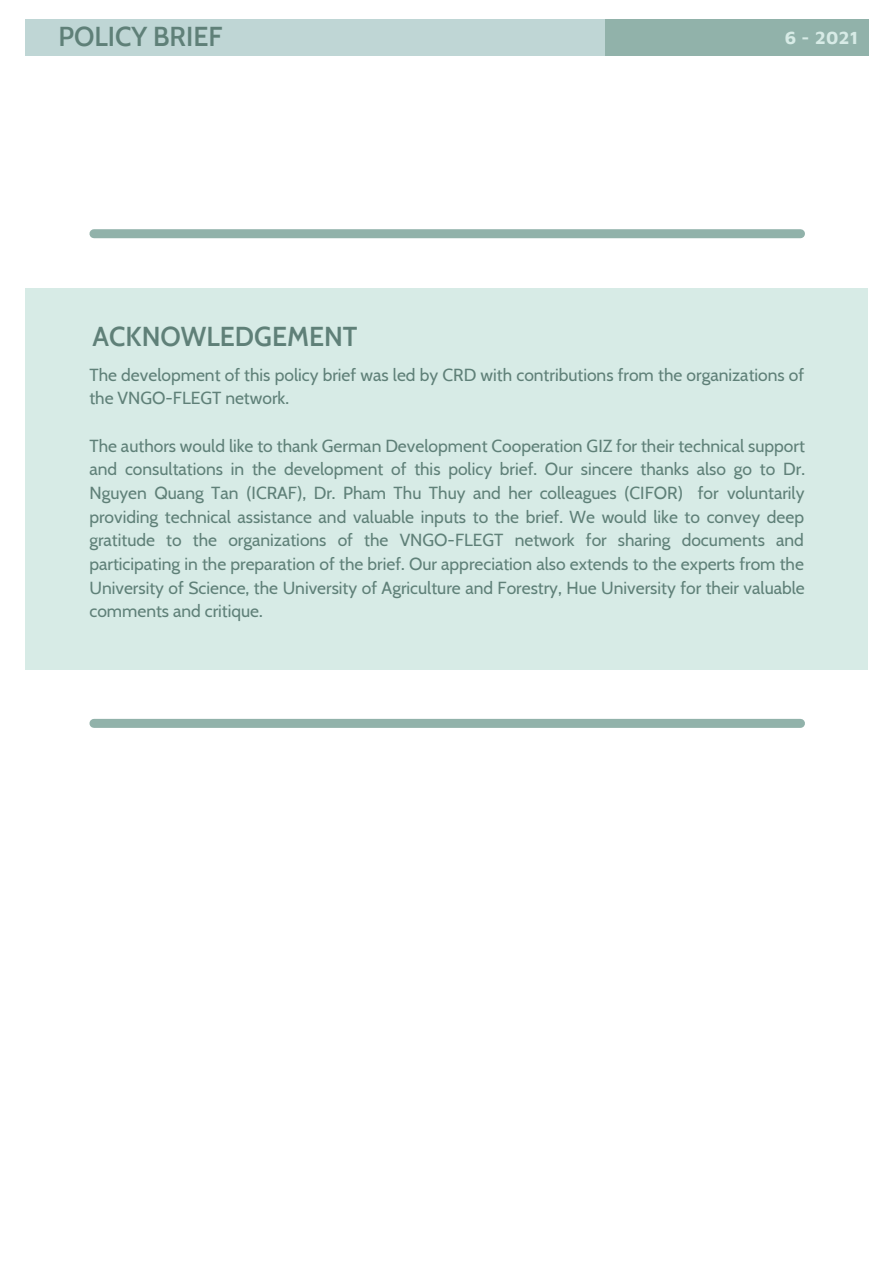
<style>
.page{position:relative;width:894px;height:1264px;background:#fff}
.page>*{position:absolute;margin:0;border:0;box-sizing:border-box;transform-origin:0 0}
.t1{font:600 26.7px "Cabin";color:#5f8078}
.t2{font:700 18.45px "Maven Pro";color:#d7ebe6}
.t3{font:17.4px/23.7px "Cabin";color:#5f8078}
</style>
<div class="page">
<div style="left:26px;top:19px;width:842px;height:37px;background:#bfd6d5"></div>
<div style="left:605px;top:19px;width:263px;height:37px;background:#91b2aa"></div>
<div style="left:94px;top:229px;width:706px;height:9px;background:#91b2aa"></div>
<div style="left:26px;top:288px;width:841px;height:382px;background:#d7ebe6"></div>
<div style="left:94px;top:719px;width:706px;height:9px;background:#91b2aa"></div>
<h1 class="t1" style="left:58px;top:21px;width:165px">POLICY BRIEF</h1>
<h1 class="t1" style="left:93px;top:320px;width:266px">ACKNOWLEDGEMENT</h1>
<p class="t2" style="left:784px;top:26px;width:75px">6 - 2021</p>
<p class="t3" style="left:89px;top:362px;width:716px">The development of this policy brief was led by CRD with contributions from the organizations of the VNGO-FLEGT network.</p>
<p class="t3" style="left:89px;top:433px;width:716px;text-align:justify">The authors would like to thank German Development Cooperation GIZ for their technical support and consultations in the development of this policy brief. Our sincere thanks also go to Dr.<br>Nguyen Quang Tan (ICRAF), Dr. Pham Thu Thuy and her colleagues (CIFOR) for voluntarily providing technical assistance and valuable inputs to the brief. We would like to convey deep gratitude to the organizations of the VNGO-FLEGT network for sharing documents and participating in the preparation of the brief. Our appreciation also extends to the experts from the University of Science, the University of Agriculture and Forestry, Hue University for their valuable comments and critique.</p>
</div>
